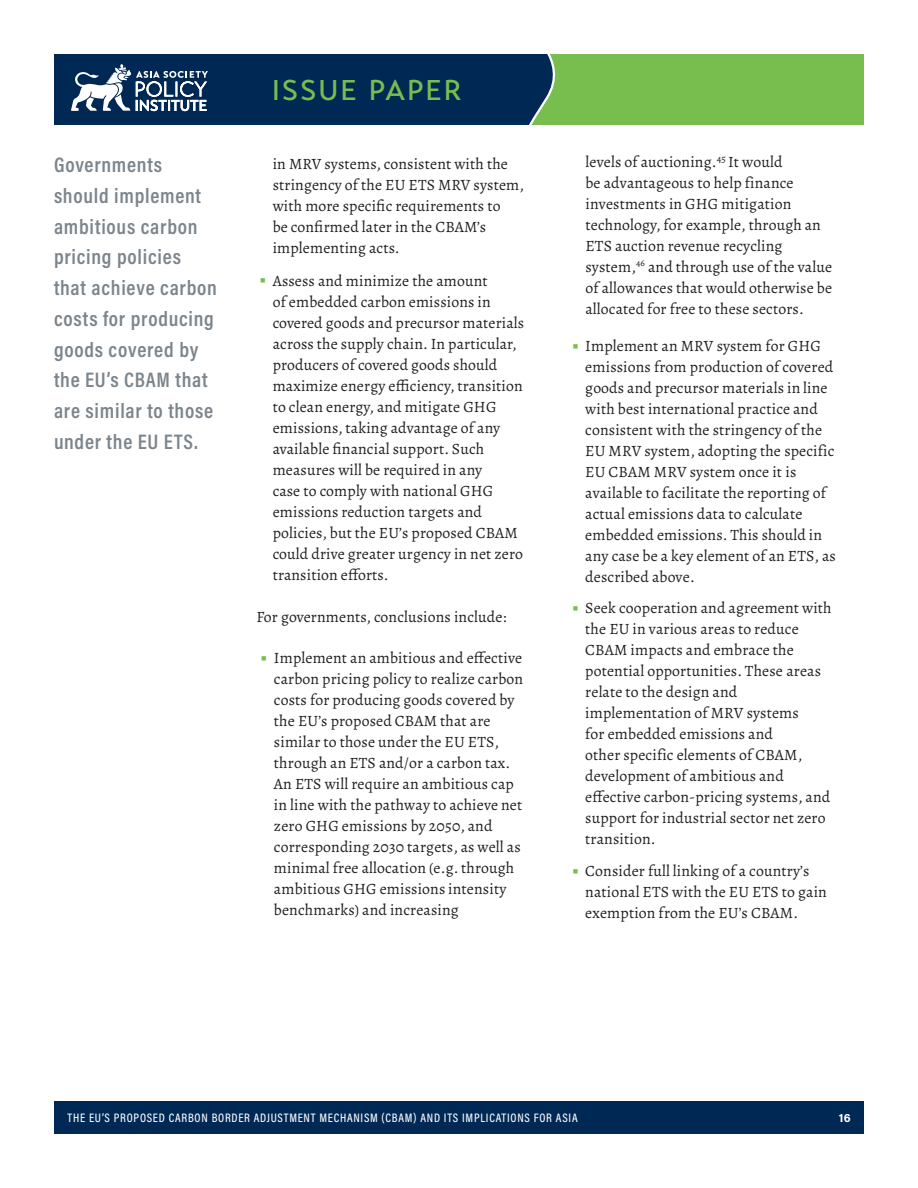
<style>
.page{position:relative;width:918px;height:1188px;background:#fff}
.page>*{position:absolute;margin:0;border:0;box-sizing:border-box;transform-origin:0 0}
.t1{font:500 28.5px "Transat Text";letter-spacing:.065em;color:#77be4e}
.pull_quote{font:600 21.15px/30.8px "Acumin Pro Cond";letter-spacing:.035em;color:#7c858c}
.body_text_before_bul{font:15.75px/21px "Alegreya";letter-spacing:.01em;color:#231f20}
.t2{font:500 12.3px "Acumin Pro Cond";letter-spacing:.06em;color:#fff}
.t3{font:700 12px "Acumin Pro";color:#fff}
.s1{font-family:"Acumin Pro";font-weight:700;font-size:18px;color:#77be4e}
</style>
<div class="page">
<div style="left:472px;top:54px;width:392px;height:71px;background:#77be4e"></div>
<div style="left:54px;top:1102px;width:810px;height:32px;background:#002855"></div>
<svg style="left:515px;top:54px;width:41px;height:71px"></svg>
<div style="left:54px;top:54px;width:461px;height:71px;background:#002855"></div>
<svg style="left:71px;top:64px;width:137px;height:48px"></svg>
<p class="pull_quote" style="left:54px;top:149px;width:164px">Governments should implement ambitious carbon pricing policies that achieve carbon costs for producing goods covered by the EU’s CBAM that are similar to those under the EU ETS.</p>
<h1 class="t1" style="left:272px;top:73px;width:191px">ISSUE PAPER</h1>
<p class="body_text_before_bul" style="left:273px;top:154px;width:253px">in MRV systems, consistent with the stringency of the EU ETS MRV system, with more specific requirements to<br>be confirmed later in the CBAM’s implementing acts.</p>
<p class="body_text_before_bul" style="left:273px;top:270px;width:253px;text-indent:-14px"><span class="s1">•</span> Assess and minimize the amount<br>of embedded carbon emissions in covered goods and precursor materials across the supply chain. In particular, producers of covered goods should maximize energy efficiency, transition to clean energy, and mitigate GHG emissions, taking advantage of any available financial support. Such measures will be required in any<br>case to comply with national GHG emissions reduction targets and policies, but the EU’s proposed CBAM could drive greater urgency in net zero transition efforts.</p>
<p class="body_text_before_bul" style="left:256px;top:606px;width:251px">For governments, conclusions include:</p>
<p class="body_text_before_bul" style="left:274px;top:648px;width:251px;text-indent:-14px"><span class="s1">•</span> Implement an ambitious and effective carbon pricing policy to realize carbon costs for producing goods covered by the EU’s proposed CBAM that are similar to those under the EU ETS, through an ETS and/or a carbon tax.<br>An ETS will require an ambitious cap in line with the pathway to achieve net zero GHG emissions by 2050, and corresponding 2030 targets, as well as minimal free allocation (e.g. through ambitious GHG emissions intensity benchmarks) and increasing</p>
<p class="body_text_before_bul" style="left:586px;top:151px;width:248px">levels of auctioning.<sup>45</sup> It would<br>be advantageous to help finance investments in GHG mitigation technology, for example, through an ETS auction revenue recycling system,<sup>46</sup> and through use of the value of allowances that would otherwise be allocated for free to these sectors.</p>
<p class="body_text_before_bul" style="left:585px;top:335px;width:252px;text-indent:-14px"><span class="s1">•</span> Implement an MRV system for GHG emissions from production of covered goods and precursor materials in line with best international practice and consistent with the stringency of the EU MRV system, adopting the specific EU CBAM MRV system once it is available to facilitate the reporting of actual emissions data to calculate embedded emissions. This should in any case be a key element of an ETS, as described above.</p>
<p class="body_text_before_bul" style="left:585px;top:598px;width:248px;text-indent:-14px"><span class="s1">•</span> Seek cooperation and agreement with the EU in various areas to reduce<br>CBAM impacts and embrace the potential opportunities. These areas relate to the design and implementation of MRV systems<br>for embedded emissions and<br>other specific elements of CBAM, development of ambitious and effective carbon-pricing systems, and support for industrial sector net zero transition.</p>
<p class="body_text_before_bul" style="left:585px;top:860px;width:243px;text-indent:-14px"><span class="s1">•</span> Consider full linking of a country’s national ETS with the EU ETS to gain exemption from the EU’s CBAM.</p>
<p class="t2" style="left:68px;top:1110px;width:512px">THE EU’S PROPOSED CARBON BORDER ADJUSTMENT MECHANISM (CBAM) AND ITS IMPLICATIONS FOR ASIA</p>
<p class="t3" style="left:839px;top:1109px;width:13px">16</p>
</div>
